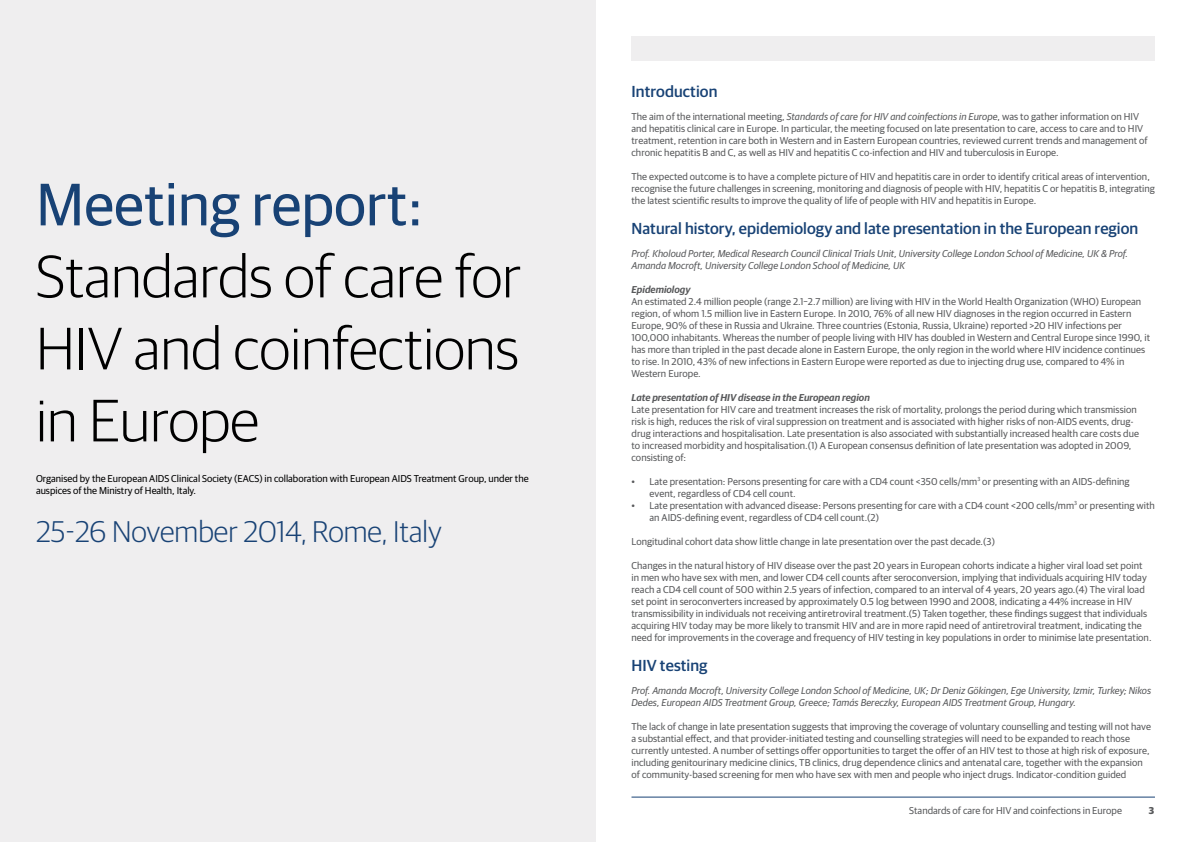
<style>
.page{position:relative;width:1191px;height:842px;background:#fff}
.page>*{position:absolute;margin:0;border:0;box-sizing:border-box;transform-origin:0 0}
.t1{font:300 60px/72px "Guardian Sans";color:#000;text-align:justify}
.t2{font:60px "Guardian Sans";color:#184275}
.t3{font:300 30px "Guardian Sans";color:#184275}
.t4{font:500 16px "Guardian Sans";letter-spacing:.005em;color:#184275}
.t5{font:10px/12px "Guardian Sans";letter-spacing:.005em;color:#58595b}
.t6{font:italic 10px/12px "Guardian Sans";letter-spacing:.005em;color:#58595b}
.t7{font:10px/12px "Guardian Sans";color:#000}
.t8{font:italic 600 10px "Guardian Sans";letter-spacing:.005em;color:#58595b}
.t9{font:700 10px "Guardian Sans";color:#58595b}
.s1{font-style:italic}
</style>
<div class="page">
<hr style="left:631px;top:797px;width:524px;height:1px;background:#184275">
<div style="left:0;top:0;width:595px;height:842px;background:#efeeef"></div>
<div style="left:631px;top:36px;width:524px;height:24px;background:#efeeef"></div>
<h1 class="t2" style="left:36px;top:162px;width:388px">Meeting report:</h1>
<h1 class="t1" style="left:36px;top:237px;width:486px">Standards of care for HIV and coinfections in Europe</h1>
<p class="t7" style="left:36px;top:472px;width:494px">Organised by the European AIDS Clinical Society (EACS) in collaboration with European AIDS Treatment Group, under the auspices of the Ministry of Health, Italy.</p>
<h2 class="t3" style="left:36px;top:511px;width:407px">25-26 November 2014, Rome, Italy</h2>
<h3 class="t4" style="left:631px;top:79px;width:87px">Introduction</h3>
<p class="t5" style="left:631px;top:109px;width:518px">The aim of the international meeting, <span class="s1">Standards of care for HIV and coinfections in Europe</span>, was to gather information on HIV and hepatitis clinical care in Europe. In particular, the meeting focused on late presentation to care, access to care and to HIV treatment, retention in care both in Western and in Eastern European countries, reviewed current trends and management of chronic hepatitis B and C, as well as HIV and hepatitis C co-infection and HIV and tuberculosis in Europe.</p>
<p class="t5" style="left:631px;top:169px;width:525px">The expected outcome is to have a complete picture of HIV and hepatitis care in order to identify critical areas of intervention, recognise the future challenges in screening, monitoring and diagnosis of people with HIV, hepatitis C or hepatitis B, integrating the latest scientific results to improve the quality of life of people with HIV and hepatitis in Europe.</p>
<h3 class="t4" style="left:631px;top:216px;width:508px">Natural history, epidemiology and late presentation in the European region</h3>
<p class="t6" style="left:631px;top:246px;width:498px">Prof. Kholoud Porter, Medical Research Council Clinical Trials Unit, University College London School of Medicine, UK &amp; Prof.<br>Amanda Mocroft, University College London School of Medicine, UK</p>
<p class="t8" style="left:631px;top:282px;width:61px">Epidemiology</p>
<p class="t5" style="left:631px;top:294px;width:520px">An estimated 2.4 million people (range 2.1–2.7 million) are living with HIV in the World Health Organization (WHO) European region, of whom 1.5 million live in Eastern Europe. In 2010, 76% of all new HIV diagnoses in the region occurred in Eastern Europe, 90% of these in Russia and Ukraine. Three countries (Estonia, Russia, Ukraine) reported &gt;20 HIV infections per 100,000 inhabitants. Whereas the number of people living with HIV has doubled in Western and Central Europe since 1990, it has more than tripled in the past decade alone in Eastern Europe, the only region in the world where HIV incidence continues to rise. In 2010, 43% of new infections in Eastern Europe were reported as due to injecting drug use, compared to 4% in Western Europe.</p>
<p class="t8" style="left:631px;top:390px;width:240px">Late presentation of HIV disease in the European region</p>
<p class="t5" style="left:631px;top:402px;width:509px">Late presentation for HIV care and treatment increases the risk of mortality, prolongs the period during which transmission risk is high, reduces the risk of viral suppression on treatment and is associated with higher risks of non-AIDS events, drug&shy;drug interactions and hospitalisation. Late presentation is also associated with substantially increased health care costs due to increased morbidity and hospitalisation.(1) A European consensus definition of late presentation was adopted in 2009, consisting of:</p>
<p class="t5" style="left:649px;top:474px;width:481px;text-indent:-18px">• Late presentation: Persons presenting for care with a CD4 count &lt;350 cells/mm<sup>3</sup> or presenting with an AIDS-defining event, regardless of CD4 cell count.</p>
<p class="t5" style="left:649px;top:498px;width:507px;text-indent:-18px">• Late presentation with advanced disease: Persons presenting for care with a CD4 count &lt;200 cells/mm<sup>3</sup> or presenting with an AIDS-defining event, regardless of CD4 cell count.(2)</p>
<p class="t5" style="left:631px;top:534px;width:365px">Longitudinal cohort data show little change in late presentation over the past decade.(3)</p>
<p class="t5" style="left:631px;top:558px;width:521px">Changes in the natural history of HIV disease over the past 20 years in European cohorts indicate a higher viral load set point in men who have sex with men, and lower CD4 cell counts after seroconversion, implying that individuals acquiring HIV today reach a CD4 cell count of 500 within 2.5 years of infection, compared to an interval of 4 years, 20 years ago.(4) The viral load set point in seroconverters increased by approximately 0.5 log between 1990 and 2008, indicating a 44% increase in HIV transmissibility in individuals not receiving antiretroviral treatment.(5) Taken together, these findings suggest that individuals acquiring HIV today may be more likely to transmit HIV and are in more rapid need of antiretroviral treatment, indicating the need for improvements in the coverage and frequency of HIV testing in key populations in order to minimise late presentation.</p>
<h3 class="t4" style="left:631px;top:653px;width:77px">HIV testing</h3>
<p class="t6" style="left:631px;top:683px;width:521px">Prof. Amanda Mocroft, University College London School of Medicine, UK; Dr Deniz Gökingen, Ege University, Izmir, Turkey; Nikos<br>Dedes, European AIDS Treatment Group, Greece; Tamás Bereczky, European AIDS Treatment Group, Hungary.</p>
<p class="t5" style="left:631px;top:719px;width:521px">The lack of change in late presentation suggests that improving the coverage of voluntary counselling and testing will not have a substantial effect, and that provider-initiated testing and counselling strategies will need to be expanded to reach those currently untested. A number of settings offer opportunities to target the offer of an HIV test to those at high risk of exposure, including genitourinary medicine clinics, TB clinics, drug dependence clinics and antenatal care, together with the expansion of community-based screening for men who have sex with men and people who inject drugs. Indicator-condition guided</p>
<p class="t5" style="left:909px;top:804px;width:214px">Standards of care for HIV and coinfections in Europe</p>
<p class="t9" style="left:1148px;top:803px;width:7px">3</p>
</div>
